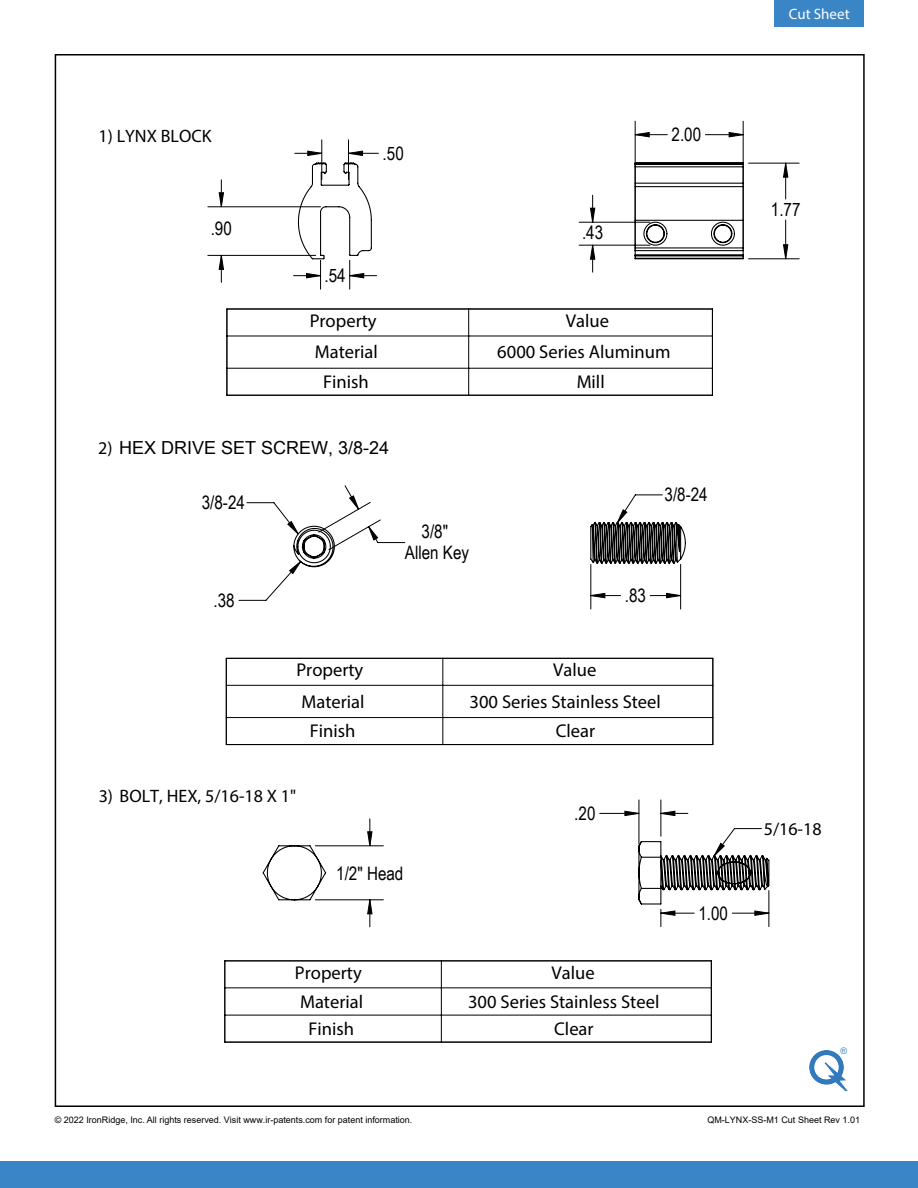
<style>
.page{position:relative;width:918px;height:1188px;background:#fff}
.page>*{position:absolute;margin:0;border:0;box-sizing:border-box;transform-origin:0 0}
.t1{font:18.6px "Arial";color:#000}
.t2{font:18.6px/21px "Arial Narrow";color:#000;text-align:center}
.t3{font:700 18.6px "Arial";color:#000}
.t4{font:18px "Arial";color:#000}
.t5{font:18px "Arial Unicode MS";color:#000}
.t6{font:15px "Myriad Pro";color:#fff}
.t7{font:9px "Arial";color:#000}
.t8{font:9px "Arial";color:#3287cd}
.s1{font-family:"Arial"}
</style>
<div class="page">
<div style="left:775px;top:0;width:89px;height:27px;background:#3985c6"></div>
<div style="left:0;top:1161px;width:918px;height:27px;background:#3985c6"></div>
<svg style="left:224px;top:961px;width:1px;height:81px"></svg>
<svg style="left:441px;top:961px;width:1px;height:81px"></svg>
<svg style="left:711px;top:961px;width:1px;height:81px"></svg>
<hr style="left:225px;top:960px;width:216px;height:1px;background:#000">
<hr style="left:225px;top:987px;width:216px;height:1px;background:#000">
<hr style="left:441px;top:960px;width:270px;height:1px;background:#000">
<hr style="left:441px;top:987px;width:270px;height:1px;background:#000">
<hr style="left:225px;top:1015px;width:216px;height:1px;background:#000">
<hr style="left:441px;top:1015px;width:270px;height:1px;background:#000">
<hr style="left:225px;top:1042px;width:216px;height:1px;background:#000">
<hr style="left:441px;top:1042px;width:270px;height:1px;background:#000">
<svg style="left:219px;top:133px;width:569px;height:782px"></svg>
<svg style="left:297px;top:162px;width:75px;height:98px"></svg>
<svg style="left:634px;top:162px;width:110px;height:98px"></svg>
<svg style="left:637px;top:821px;width:133px;height:97px"></svg>
<svg style="left:262px;top:844px;width:65px;height:57px"></svg>
<svg style="left:246px;top:478px;width:440px;height:91px"></svg>
<svg style="left:810px;top:1051px;width:37px;height:39px"></svg>
<p class="t6" style="left:789px;top:5px;width:62px">Cut Sheet</p>
<p class="t4" style="left:99px;top:125px;width:114px">1) LYNX BLOCK</p>
<p class="t2" style="left:211px;top:217px;width:23px">.90</p>
<p class="t2" style="left:383px;top:142px;width:23px">.50</p>
<p class="t2" style="left:325px;top:264px;width:23px">.54</p>
<p class="t2" style="left:582px;top:221px;width:23px">.43</p>
<p class="t2" style="left:672px;top:123px;width:31px">2.00</p>
<p class="t3" style="left:310px;top:309px;width:68px">Property</p>
<p class="t3" style="left:566px;top:309px;width:45px">Value</p>
<p class="t1" style="left:315px;top:341px;width:65px">Material</p>
<p class="t1" style="left:497px;top:341px;width:175px">6000 Series Aluminum</p>
<p class="t1" style="left:323px;top:370px;width:47px">Finish</p>
<p class="t1" style="left:577px;top:370px;width:30px">Mill</p>
<p class="t5" style="left:98px;top:435px;width:292px"><span class="s1">2)</span> HEX DRIVE SET SCREW, 3/8-24</p>
<p class="t2" style="left:202px;top:492px;width:45px">3/8-24</p>
<p class="t2" style="left:214px;top:589px;width:23px">.38</p>
<p class="t2" style="left:405px;top:521px;width:66px">3/8"<br>Allen Key</p>
<p class="t2" style="left:665px;top:484px;width:45px">3/8-24</p>
<p class="t2" style="left:625px;top:584px;width:23px">.83</p>
<p class="t3" style="left:296px;top:659px;width:68px">Property</p>
<p class="t3" style="left:553px;top:659px;width:45px">Value</p>
<p class="t1" style="left:302px;top:690px;width:65px">Material</p>
<p class="t1" style="left:470px;top:690px;width:193px">300 Series Stainless Steel</p>
<p class="t1" style="left:310px;top:720px;width:47px">Finish</p>
<p class="t1" style="left:556px;top:720px;width:41px">Clear</p>
<p class="t4" style="left:99px;top:785px;width:199px">3) BOLT, HEX, 5/16-18 X 1"</p>
<p class="t2" style="left:336px;top:862px;width:69px">1/2" Head</p>
<p class="t2" style="left:574px;top:802px;width:23px">.20</p>
<p class="t3" style="left:295px;top:961px;width:68px">Property</p>
<p class="t3" style="left:552px;top:961px;width:45px">Value</p>
<p class="t1" style="left:300px;top:990px;width:65px">Material</p>
<p class="t1" style="left:468px;top:990px;width:193px">300 Series Stainless Steel</p>
<p class="t1" style="left:308px;top:1017px;width:47px">Finish</p>
<p class="t1" style="left:554px;top:1017px;width:41px">Clear</p>
<p class="t2" style="left:698px;top:902px;width:31px">1.00</p>
<p class="t2" style="left:771px;top:198px;width:31px">1.77</p>
<p class="t4" style="left:764px;top:818px;width:59px">5/16-18</p>
<p class="t8" style="left:841px;top:1045px;width:8px">®</p>
<p class="t7" style="left:55px;top:1113px;width:359px">© 2022 IronRidge, Inc. All rights reserved. Visit www.ir-patents.com for patent information.</p>
<p class="t7" style="left:707px;top:1113px;width:154px">QM-LYNX-SS-M1 Cut Sheet Rev 1.01</p>
</div>
